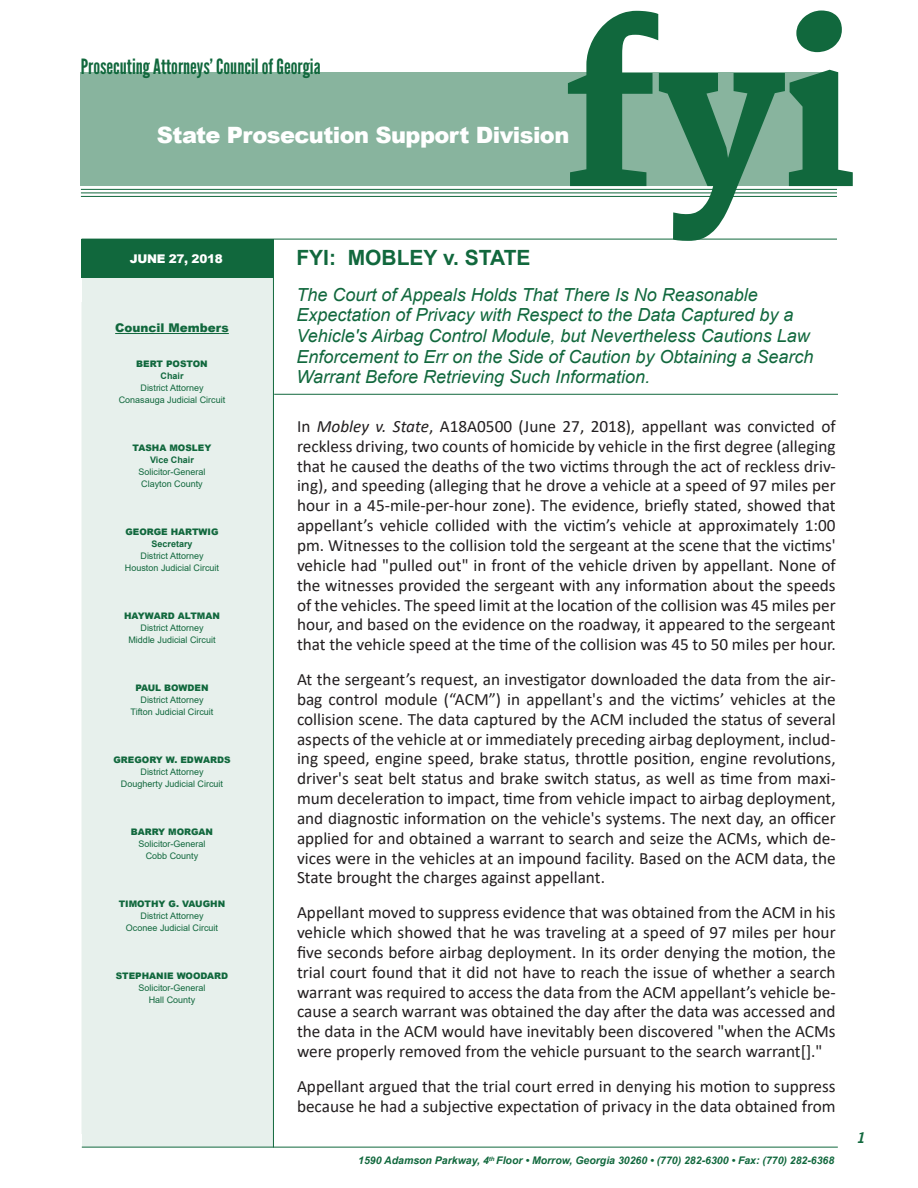
<style>
.page{position:relative;width:918px;height:1188px;background:#fff}
.page>*{position:absolute;margin:0;border:0;box-sizing:border-box;transform-origin:0 0}
.t1{font:800 207px "Merriweather";color:#11683d}
.t2{font:900 22.5px "Arial";letter-spacing:-.025em;color:#fff}
.t3{font:21px "League Gothic";color:#11683d}
.t4{font:700 21px "Arial";color:#11683d}
.t5{font:italic 18px/20.7px "Arial";color:#11683d}
.t6{font:17.25px/19.8px "Calibri";color:#231f20;text-align:justify}
.t7{font:italic 700 14.7px "News Gothic BT";color:#11683d}
.t8{font:900 12px "Arial";color:#11683d}
.t9{font:900 12px "Arial";letter-spacing:-.025em;color:#fff}
.t10{font:italic 700 10.5px "Arial";color:#11683d}
.t11{font:9px/12px "Arial";color:#11683d;text-align:center}
.t12{font:900 9px "Arial";color:#11683d}
.t13{font:700 9px "Arial";color:#11683d}
.s1{font-style:italic}
</style>
<div class="page">
<hr style="left:81px;top:196px;width:756px;height:1px;background:#11683d">
<div style="left:81px;top:73px;width:757px;height:113px;background:#88b49e"></div>
<div style="left:82px;top:278px;width:191px;height:869px;background:#e7f0ec"></div>
<hr style="left:82px;top:239px;width:755px;height:1px;background:#11683d">
<hr style="left:273px;top:250px;width:1px;height:898px;background:#11683d">
<hr style="left:115px;top:333px;width:114px;height:1px;background:#11683d">
<div style="left:82px;top:239px;width:192px;height:39px;background:#11683d"></div>
<hr style="left:81px;top:193px;width:756px;height:1px;background:#11683d">
<hr style="left:81px;top:189px;width:756px;height:1px;background:#11683d">
<hr style="left:82px;top:1147px;width:756px;height:1px;background:#11683d">
<hr style="left:274px;top:394px;width:564px;height:1px;background:#11683d">
<h1 class="t1" style="left:563px;top:-8px;width:295px">fyi</h1>
<p class="t3" style="left:81px;top:54px;width:241px">Prosecuting Attorneys’ Council of Georgia</p>
<h2 class="t2" style="left:157px;top:119px;width:414px">State Prosecution Support Division</h2>
<p class="t9" style="left:130px;top:250px;width:95px">JUNE 27, 2018</p>
<p class="t8" style="left:115px;top:319px;width:115px">Council Members</p>
<p class="t12" style="left:136px;top:357px;width:73px">BERT POSTON</p>
<p class="t13" style="left:161px;top:370px;width:25px">Chair</p>
<p class="t11" style="left:119px;top:382px;width:108px">District Attorney<br>Conasauga Judicial Circuit</p>
<p class="t12" style="left:133px;top:441px;width:80px">TASHA MOSLEY</p>
<p class="t13" style="left:150px;top:454px;width:45px">Vice Chair</p>
<p class="t11" style="left:138px;top:466px;width:69px">Solicitor-General<br>Clayton County</p>
<p class="t12" style="left:125px;top:525px;width:95px">GEORGE HARTWIG</p>
<p class="t13" style="left:151px;top:538px;width:43px">Secretary</p>
<p class="t11" style="left:125px;top:550px;width:96px">District Attorney<br>Houston Judicial Circuit</p>
<p class="t12" style="left:124px;top:609px;width:97px">HAYWARD ALTMAN</p>
<p class="t11" style="left:128px;top:622px;width:89px">District Attorney<br>Middle Judicial Circuit</p>
<p class="t12" style="left:135px;top:681px;width:75px">PAUL BOWDEN</p>
<p class="t11" style="left:131px;top:694px;width:84px">District Attorney<br>Tifton Judicial Circuit</p>
<p class="t12" style="left:113px;top:753px;width:119px">GREGORY W. EDWARDS</p>
<p class="t11" style="left:121px;top:766px;width:104px">District Attorney<br>Dougherty Judicial Circuit</p>
<p class="t12" style="left:131px;top:825px;width:84px">BARRY MORGAN</p>
<p class="t11" style="left:138px;top:838px;width:69px">Solicitor-General<br>Cobb County</p>
<p class="t12" style="left:119px;top:897px;width:108px">TIMOTHY G. VAUGHN</p>
<p class="t11" style="left:126px;top:910px;width:94px">District Attorney<br>Oconee Judicial Circuit</p>
<p class="t12" style="left:116px;top:969px;width:114px">STEPHANIE WOODARD</p>
<p class="t11" style="left:138px;top:982px;width:69px">Solicitor-General<br>Hall County</p>
<p class="t4" style="left:296px;top:243px;width:236px">FYI: MOBLEY v. STATE</p>
<p class="t5" style="left:296px;top:284px;width:519px">The Court of Appeals Holds That There Is No Reasonable Expectation of Privacy with Respect to the Data Captured by a Vehicle's Airbag Control Module, but Nevertheless Cautions Law Enforcement to Err on the Side of Caution by Obtaining a Search Warrant Before Retrieving Such Information.</p>
<p class="t6" style="left:297px;top:416px;width:540px">In <span class="s1">Mobley v. State</span>, A18A0500 (June 27, 2018), appellant was convicted of reckless driving, two counts of homicide by vehicle in the first degree (alleging that he caused the deaths of the two victims through the act of reckless driv&shy;ing), and speeding (alleging that he drove a vehicle at a speed of 97 miles per hour in a 45-mile-per-hour zone). The evidence, briefly stated, showed that appellant’s vehicle collided with the victim’s vehicle at approximately 1:00 pm. Witnesses to the collision told the sergeant at the scene that the victims' vehicle had "pulled out" in front of the vehicle driven by appellant. None of the witnesses provided the sergeant with any information about the speeds of the vehicles. The speed limit at the location of the collision was 45 miles per hour, and based on the evidence on the roadway, it appeared to the sergeant that the vehicle speed at the time of the collision was 45 to 50 miles per hour.</p>
<p class="t6" style="left:297px;top:669px;width:540px">At the sergeant’s request, an investigator downloaded the data from the air&shy;bag control module (“ACM”) in appellant's and the victims’ vehicles at the collision scene. The data captured by the ACM included the status of several aspects of the vehicle at or immediately preceding airbag deployment, includ&shy;ing speed, engine speed, brake status, throttle position, engine revolutions, driver's seat belt status and brake switch status, as well as time from maxi&shy;mum deceleration to impact, time from vehicle impact to airbag deployment, and diagnostic information on the vehicle's systems. The next day, an officer applied for and obtained a warrant to search and seize the ACMs, which de&shy;vices were in the vehicles at an impound facility. Based on the ACM data, the State brought the charges against appellant.</p>
<p class="t6" style="left:297px;top:902px;width:540px">Appellant moved to suppress evidence that was obtained from the ACM in his vehicle which showed that he was traveling at a speed of 97 miles per hour five seconds before airbag deployment. In its order denying the motion, the trial court found that it did not have to reach the issue of whether a search warrant was required to access the data from the ACM appellant’s vehicle be&shy;cause a search warrant was obtained the day after the data was accessed and the data in the ACM would have inevitably been discovered "when the ACMs were properly removed from the vehicle pursuant to the search warrant[]."</p>
<p class="t6" style="left:297px;top:1076px;width:540px">Appellant argued that the trial court erred in denying his motion to suppress because he had a subjective expectation of privacy in the data obtained from</p>
<p class="t10" style="left:358px;top:1153px;width:478px">1590 Adamson Parkway, 4<sup>th</sup> Floor • Morrow, Georgia 30260 • (770) 282-6300 • Fax: (770) 282-6368</p>
<p class="t7" style="left:857px;top:1129px;width:10px">1</p>
</div>
